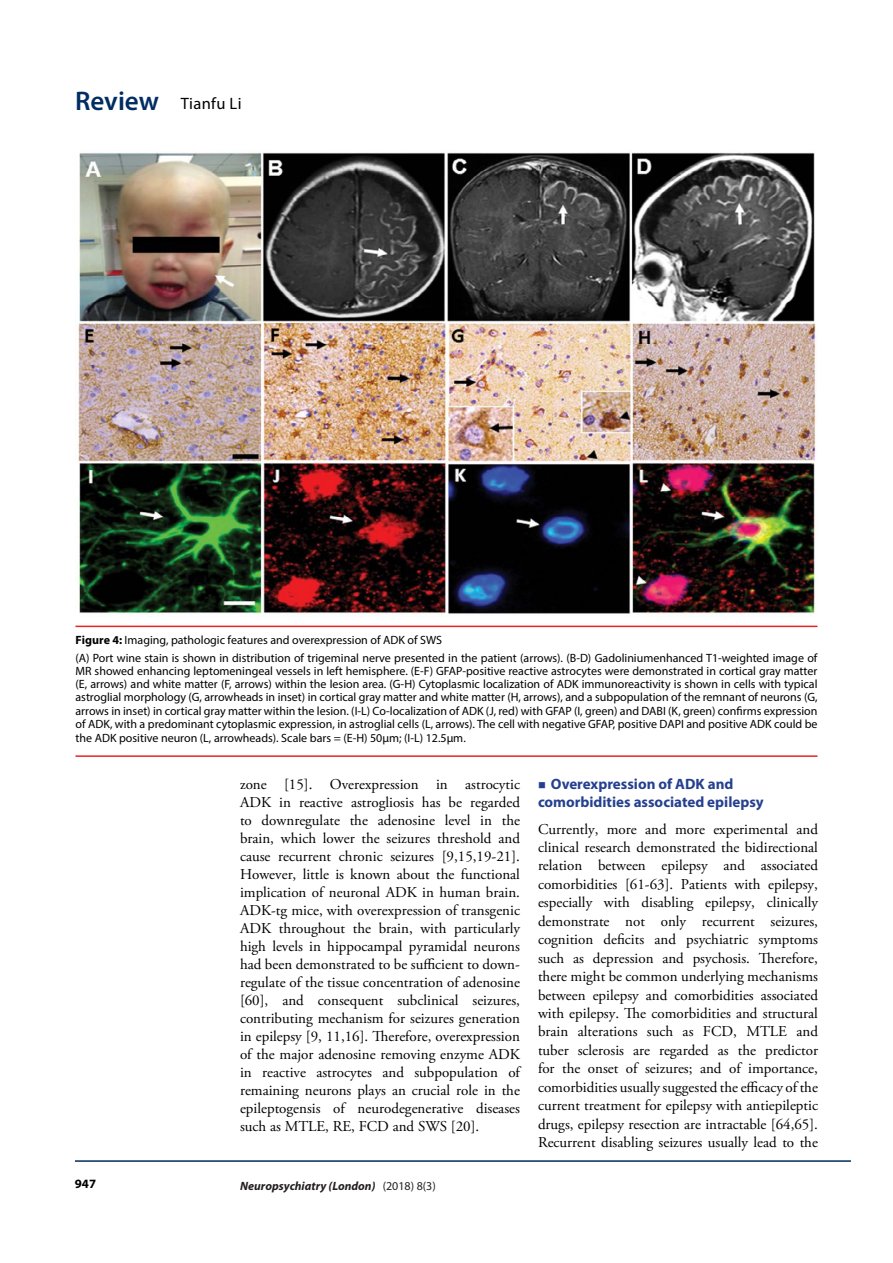
<style>
.page{position:relative;width:893px;height:1263px;background:#fff}
.page>*{position:absolute;margin:0;border:0;box-sizing:border-box;transform-origin:0 0}
.t1{font:16.5px "Myriad Pro";letter-spacing:.02em;color:#000}
.t2{font:15px/18px "Adobe Garamond Pro";color:#000;text-align:justify}
.t3{font:700 15px/18px "Myriad Pro";color:#25408f}
.t4{font:700 12.75px "Myriad Pro";color:#000}
.t5{font:12px/13.2px "Myriad Pro";color:#000}
.t6{font:italic 700 12px "Myriad Pro";color:#231f20}
.s1{font-weight:600;font-size:27px;color:#002d62}
.s2{font-weight:700}
.s3{font-weight:400;font-style:normal}
</style>
<div class="page">
<hr style="left:75px;top:1160px;width:776px;height:2px;background:#002d62">
<img style="left:75px;top:152px;width:742px;height:465px">
<hr style="left:75px;top:626px;width:742px;height:1px;background:#ed2124">
<hr style="left:75px;top:755px;width:742px;height:2px;background:#ed2124">
<p class="t1" style="left:75px;top:93px;width:168px"><span class="s1">Review</span> Tianfu Li</p>
<p class="t5" style="left:75px;top:631px;width:743px;line-height:17.4px"><span class="s2">Figure 4:</span> Imaging, pathologic features and overexpression of ADK of SWS<br>(A) Port wine stain is shown in distribution of trigeminal nerve presented in the patient (arrows). (B-D) Gadoliniumenhanced T1-weighted image of</p>
<p class="t5" style="left:75px;top:664px;width:744px;text-align:justify">MR showed enhancing leptomeningeal vessels in left hemisphere. (E-F) GFAP-positive reactive astrocytes were demonstrated in cortical gray matter (E, arrows) and white matter (F, arrows) within the lesion area. (G-H) Cytoplasmic localization of ADK immunoreactivity is shown in cells with typical astroglial morphology (G, arrowheads in inset) in cortical gray matter and white matter (H, arrows), and a subpopulation of the remnant of neurons (G, arrows in inset) in cortical gray matter within the lesion. (I-L) Co-localization of ADK (J, red) with GFAP (I, green) and DABI (K, green) confirms expression of ADK, with a predominant cytoplasmic expression, in astroglial cells (L, arrows). The cell with negative GFAP, positive DAPI and positive ADK could be</p>
<p class="t5" style="left:75px;top:731px;width:392px">the ADK positive neuron (L, arrowheads). Scale bars = (E-H) 50μm; (I-L) 12.5μm.</p>
<p class="t2" style="left:240px;top:776px;width:281px">zone [15]. Overexpression in astrocytic ADK in reactive astrogliosis has be regarded to downregulate the adenosine level in the brain, which lower the seizures threshold and cause recurrent chronic seizures [9,15,19-21].<br>However, little is known about the functional implication of neuronal ADK in human brain.<br>ADK-tg mice, with overexpression of transgenic ADK throughout the brain, with particularly high levels in hippocampal pyramidal neurons had been demonstrated to be sufficient to down&shy;regulate of the tissue concentration of adenosine [60], and consequent subclinical seizures, contributing mechanism for seizures generation in epilepsy [9, 11,16]. Therefore, overexpression of the major adenosine removing enzyme ADK in reactive astrocytes and subpopulation of remaining neurons plays an crucial role in the epileptogensis of neurodegenerative diseases such as MTLE, RE, FCD and SWS [20].</p>
<p class="t3" style="left:538px;top:775px;width:227px;text-indent:13px">Overexpression of ADK and comorbidities associated epilepsy</p>
<p class="t2" style="left:538px;top:820px;width:281px;line-height:18.5px">Currently, more and more experimental and clinical research demonstrated the bidirectional relation between epilepsy and associated comorbidities [61-63]. Patients with epilepsy, especially with disabling epilepsy, clinically demonstrate not only recurrent seizures, cognition deficits and psychiatric symptoms such as depression and psychosis. Therefore, there might be common underlying mechanisms between epilepsy and comorbidities associated with epilepsy. The comorbidities and structural brain alterations such as FCD, MTLE and tuber sclerosis are regarded as the predictor for the onset of seizures; and of importance, comorbidities usually suggested the efficacy of the current treatment for epilepsy with antiepileptic drugs, epilepsy resection are intractable [64,65].<br>Recurrent disabling seizures usually lead to the</p>
<p class="t4" style="left:75px;top:1176px;width:23px">947</p>
<p class="t6" style="left:240px;top:1178px;width:197px">Neuropsychiatry (London) <span class="s3">(2018) 8(3)</span></p>
</div>
